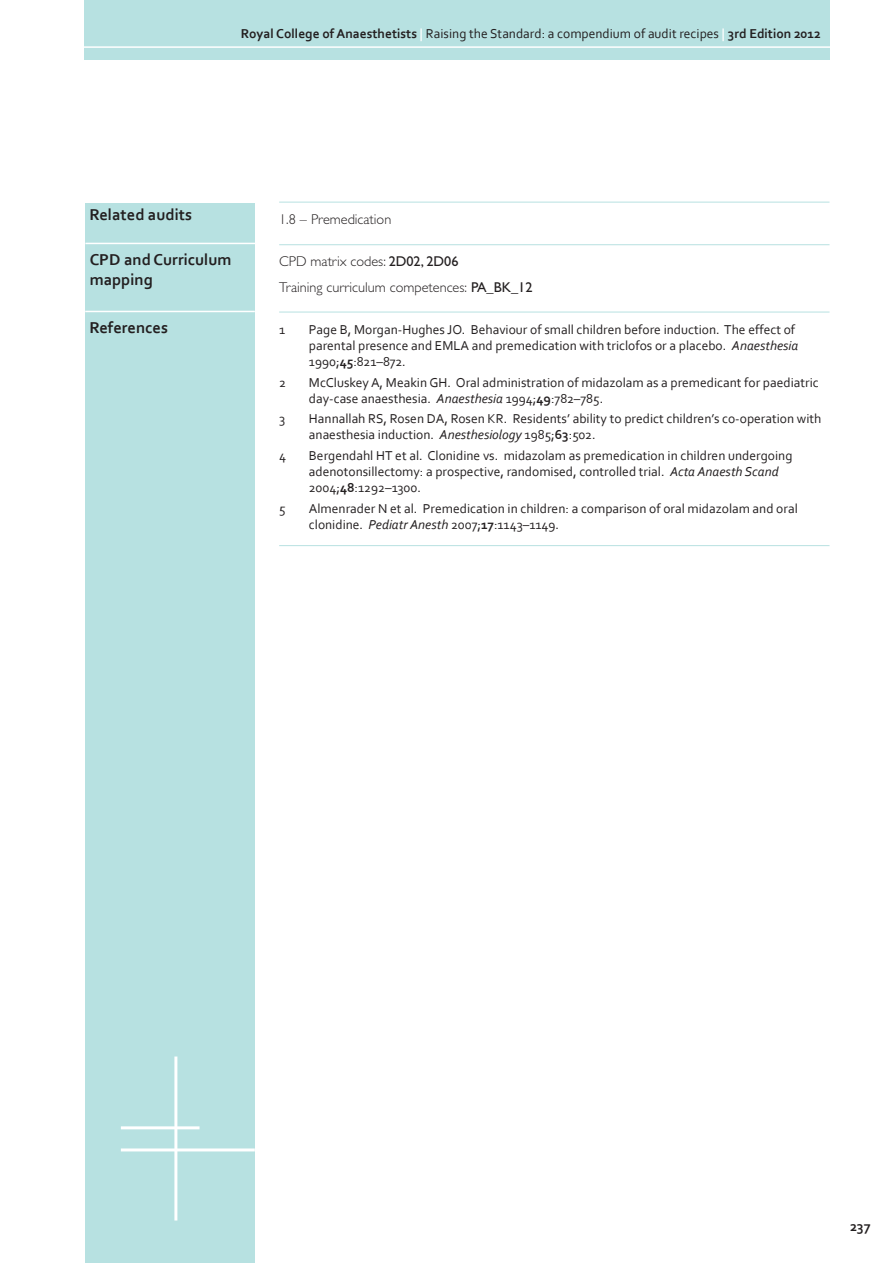
<style>
.page{position:relative;width:894px;height:1263px;background:#fff}
.page>*{position:absolute;margin:0;border:0;box-sizing:border-box;transform-origin:0 0}
.t1{font:700 16.5px/19.8px "Corbel";color:#231f20}
.text_with_line_above{font:300 14.25px "Gill Sans";color:#231f20}
.text_normal{font:300 14.25px "Gill Sans";color:#231f20}
.t2{font:700 14.25px "Corbel";color:#231f20}
.t3{font:13.5px/16.2px "Corbel";color:#231f20}
.s1{font-weight:700}
.s2{font-weight:700;color:#fff}
.s3{font-weight:400}
.s4{font-style:italic}
</style>
<div class="page">
<div style="left:85px;top:203px;width:170px;height:1060px;background:#b7e1e1"></div>
<hr style="left:174px;top:1056px;width:3px;height:164px;background:#fff">
<hr style="left:121px;top:1126px;width:78px;height:3px;background:#fff">
<hr style="left:121px;top:1148px;width:134px;height:3px;background:#fff">
<div style="left:84px;top:0;width:745px;height:60px;background:#b7e1e1"></div>
<hr style="left:81px;top:46px;width:753px;height:2px;background:#fff">
<hr style="left:85px;top:311px;width:170px;height:1px;background:#fff">
<hr style="left:85px;top:243px;width:170px;height:1px;background:#fff">
<hr style="left:279px;top:202px;width:550px;height:1px;background:#b7e1e1">
<hr style="left:279px;top:244px;width:550px;height:1px;background:#b7e1e1">
<hr style="left:279px;top:312px;width:550px;height:1px;background:#b7e1e1">
<hr style="left:279px;top:545px;width:550px;height:1px;background:#b7e1e1">
<p class="t3" style="left:241px;top:25px;width:581px"><span class="s1">Royal College of Anaesthetists</span> <span class="s2">|</span> Raising the Standard: a compendium of audit recipes <span class="s2">|</span> <span class="s1">3rd Edition 2012</span></p>
<p class="t1" style="left:89px;top:204px;width:104px">Related audits</p>
<p class="text_with_line_above" style="left:279px;top:211px;width:114px">1.8 – Premedication</p>
<p class="text_with_line_above" style="left:279px;top:254px;width:181px">CPD matrix codes: <span class="s3">2D02, 2D06</span></p>
<p class="text_normal" style="left:279px;top:279px;width:255px">Training curriculum competences: <span class="s3">PA_BK_12</span></p>
<p class="t3" style="left:279px;top:321px;width:8px">1</p>
<p class="t3" style="left:309px;top:321px;width:491px">Page B, Morgan-Hughes JO. Behaviour of small children before induction. The effect of parental presence and EMLA and premedication with triclofos or a placebo. <span class="s4">Anaesthesia<br></span>1990;<span class="s1">45</span>:821–872.</p>
<p class="t3" style="left:279px;top:374px;width:8px">2</p>
<p class="t3" style="left:309px;top:374px;width:511px">McCluskey A, Meakin GH. Oral administration of midazolam as a premedicant for paediatric day-case anaesthesia. <span class="s4">Anaesthesia</span> 1994;<span class="s1">49</span>:782–785.</p>
<p class="t3" style="left:279px;top:410px;width:8px">3</p>
<p class="t3" style="left:309px;top:410px;width:514px">Hannallah RS, Rosen DA, Rosen KR. Residents’ ability to predict children’s co-operation with anaesthesia induction. <span class="s4">Anesthesiology</span> 1985;<span class="s1">63</span>:502.</p>
<p class="t3" style="left:279px;top:447px;width:8px">4</p>
<p class="t3" style="left:309px;top:447px;width:485px">Bergendahl HT et al. Clonidine vs. midazolam as premedication in children undergoing adenotonsillectomy: a prospective, randomised, controlled trial. <span class="s4">Acta Anaesth Scand<br></span>2004;<span class="s1">48</span>:1292–1300.</p>
<p class="t3" style="left:279px;top:500px;width:8px">5</p>
<p class="t3" style="left:309px;top:500px;width:490px">Almenrader N et al. Premedication in children: a comparison of oral midazolam and oral clonidine. <span class="s4">Pediatr Anesth</span> 2007;<span class="s1">17</span>:1143–1149.</p>
<p class="t1" style="left:90px;top:250px;width:143px">CPD and Curriculum mapping</p>
<p class="t1" style="left:89px;top:318px;width:80px">References</p>
<p class="t2" style="left:850px;top:1218px;width:22px">237</p>
</div>
